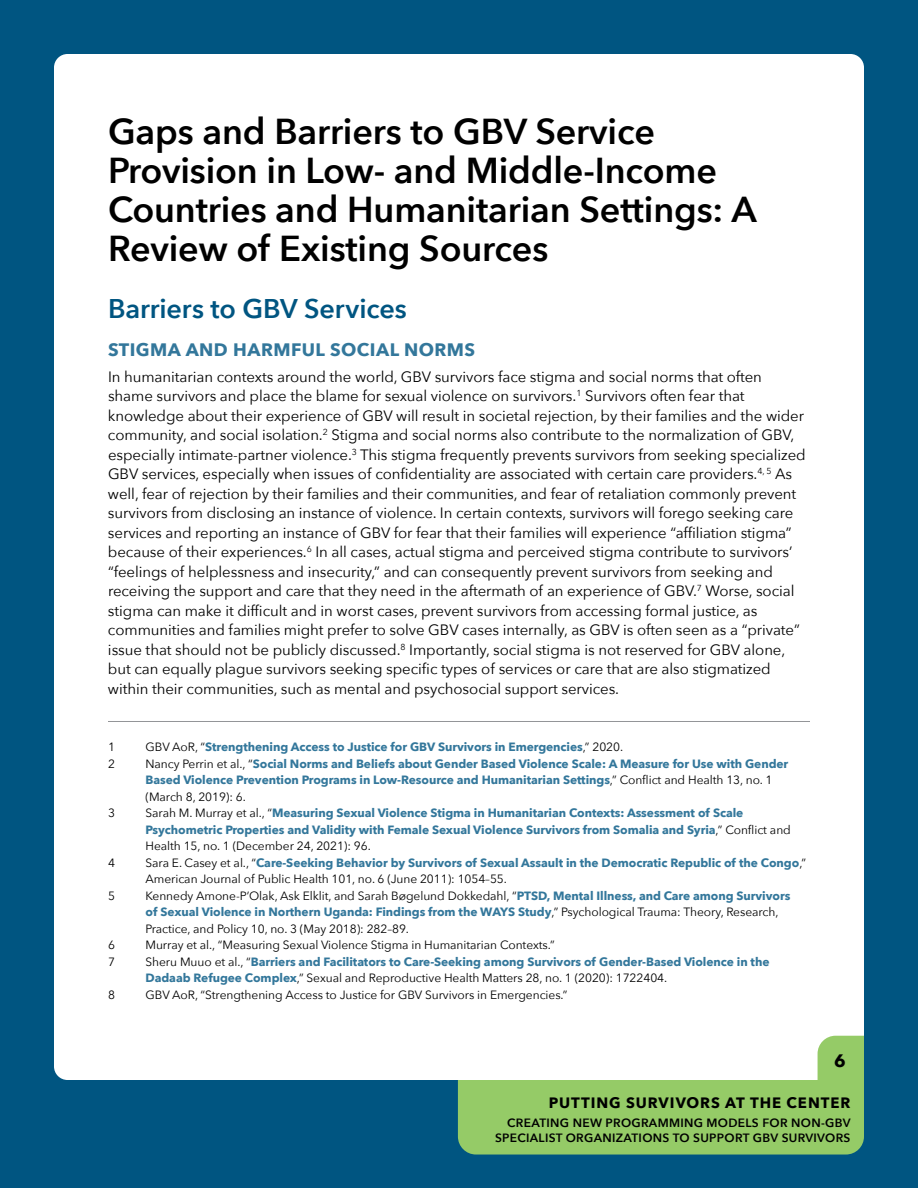
<style>
.page{position:relative;width:918px;height:1188px;background:#005581}
.page>*{position:absolute;margin:0;border:0;box-sizing:border-box;transform-origin:0 0}
.t1{font:600 36px/39px "Avenir Next";letter-spacing:-.005em;color:#000}
.t2{font:600 27px "Avenir Next";letter-spacing:-.005em;color:#005581}
.t3{font:700 18px "Avenir Next";letter-spacing:.025em;color:#33779b}
.t4{font:700 18px "Avenir Next";color:#000}
.t5{font:15px/19.5px "Avenir Next";letter-spacing:-.005em;color:#000}
.t6{font:700 15px "Avenir Next";letter-spacing:.06em;color:#000}
.t7{font:700 12px/16.5px "Avenir Next";letter-spacing:-.005em;color:#33779b}
.t8{font:12px/16.5px "Avenir Next";letter-spacing:-.005em;color:#000}
.t9{font:600 12px/15px "Avenir Next";letter-spacing:.025em;color:#000;text-align:right}
.s1{font-weight:400;color:#000}
.s2{font-weight:700;color:#33779b}
</style>
<div class="page">
<div style="left:54px;top:54px;width:810px;height:1026px;background:#fff"></div>
<svg style="left:458px;top:1036px;width:406px;height:119px"></svg>
<hr style="left:108px;top:721px;width:702px;height:1px;background:#939598">
<h1 class="t1" style="left:108px;top:111px;width:650px">Gaps and Barriers to GBV Service Provision in Low- and Middle-Income Countries and Humanitarian Settings: A Review of Existing Sources</h1>
<h2 class="t2" style="left:108px;top:285px;width:300px">Barriers to GBV Services</h2>
<p class="t3" style="left:108px;top:334px;width:369px">STIGMA AND HARMFUL SOCIAL NORMS</p>
<p class="t5" style="left:108px;top:366px;width:699px">In humanitarian contexts around the world, GBV survivors face stigma and social norms that often shame survivors and place the blame for sexual violence on survivors. <sup>1</sup> Survivors often fear that knowledge about their experience of GBV will result in societal rejection, by their families and the wider community, and social isolation. <sup>2</sup> Stigma and social norms also contribute to the normalization of GBV, especially intimate-partner violence. <sup>3</sup> This stigma frequently prevents survivors from seeking specialized GBV services, especially when issues of confidentiality are associated with certain care providers.<sup>4,</sup> <sup>5</sup> As well, fear of rejection by their families and their communities, and fear of retaliation commonly prevent survivors from disclosing an instance of violence. In certain contexts, survivors will forego seeking care services and reporting an instance of GBV for fear that their families will experience “affiliation stigma” because of their experiences. <sup>6</sup> In all cases, actual stigma and perceived stigma contribute to survivors’ “feelings of helplessness and insecurity,” and can consequently prevent survivors from seeking and receiving the support and care that they need in the aftermath of an experience of GBV. <sup>7</sup> Worse, social stigma can make it difficult and in worst cases, prevent survivors from accessing formal justice, as communities and families might prefer to solve GBV cases internally, as GBV is often seen as a “private” issue that should not be publicly discussed. <sup>8</sup> Importantly, social stigma is not reserved for GBV alone, but can equally plague survivors seeking specific types of services or care that are also stigmatized within their communities, such as mental and psychosocial support services.</p>
<p class="t8" style="left:108px;top:739px;width:8px">1</p>
<p class="t7" style="left:146px;top:739px;width:479px"><span class="s1">GBV AoR, “</span>Strengthening Access to Justice for GBV Survivors in Emergencies<span class="s1">,” 2020.</span></p>
<p class="t8" style="left:108px;top:755px;width:8px">2</p>
<p class="t7" style="left:146px;top:755px;width:644px"><span class="s1">Nancy Perrin et al., “</span>Social Norms and Beliefs about Gender Based Violence Scale: A Measure for Use with Gender<br>Based Violence Prevention Programs in Low-Resource and Humanitarian Settings<span class="s1">,” Conflict and Health 13, no. 1 (March 8, 2019): 6.</span></p>
<p class="t8" style="left:108px;top:805px;width:8px">3</p>
<p class="t7" style="left:146px;top:805px;width:647px"><span class="s1">Sarah M. Murray et al., “</span>Measuring Sexual Violence Stigma in Humanitarian Contexts: Assessment of Scale<br>Psychometric Properties and Validity with Female Sexual Violence Survivors from Somalia and Syria<span class="s1">,” Conflict and<br>Health 15, no. 1 (December 24, 2021): 96.</span></p>
<p class="t8" style="left:108px;top:854px;width:8px">4</p>
<p class="t7" style="left:146px;top:854px;width:662px"><span class="s1">Sara E. Casey et al., “</span>Care-Seeking Behavior by Survivors of Sexual Assault in the Democratic Republic of the Congo<span class="s1">,”<br>American Journal of Public Health 101, no. 6 (June 2011): 1054–55.</span></p>
<p class="t8" style="left:108px;top:887px;width:8px">5</p>
<p class="t8" style="left:146px;top:887px;width:646px">Kennedy Amone-P’Olak, Ask Elklit, and Sarah Bøgelund Dokkedahl, “<span class="s2">PTSD, Mental Illness, and Care among Survivors of Sexual Violence in Northern Uganda: Findings from the WAYS Study</span>,” Psychological Trauma: Theory, Research,<br>Practice, and Policy 10, no. 3 (May 2018): 282–89.</p>
<p class="t8" style="left:108px;top:937px;width:8px">6</p>
<p class="t8" style="left:146px;top:937px;width:411px">Murray et al., “Measuring Sexual Violence Stigma in Humanitarian Contexts.”</p>
<p class="t8" style="left:108px;top:953px;width:8px">7</p>
<p class="t7" style="left:146px;top:953px;width:626px"><span class="s1">Sheru Muuo et al., “</span>Barriers and Facilitators to Care-Seeking among Survivors of Gender-Based Violence in the<br>Dadaab Refugee Complex<span class="s1">,” Sexual and Reproductive Health Matters 28, no. 1 (2020): 1722404.</span></p>
<p class="t8" style="left:108px;top:986px;width:8px">8</p>
<p class="t8" style="left:146px;top:986px;width:423px">GBV AoR, “Strengthening Access to Justice for GBV Survivors in Emergencies.”</p>
<p class="t4" style="left:834px;top:1045px;width:13px">6</p>
<p class="t6" style="left:549px;top:1090px;width:303px">PUTTING SURVIVORS AT THE CENTER</p>
<p class="t9" style="left:495px;top:1115px;width:357px">CREATING NEW PROGRAMMING MODELS FOR NON-GBV<br>SPECIALIST ORGANIZATIONS TO SUPPORT GBV SURVIVORS</p>
</div>
